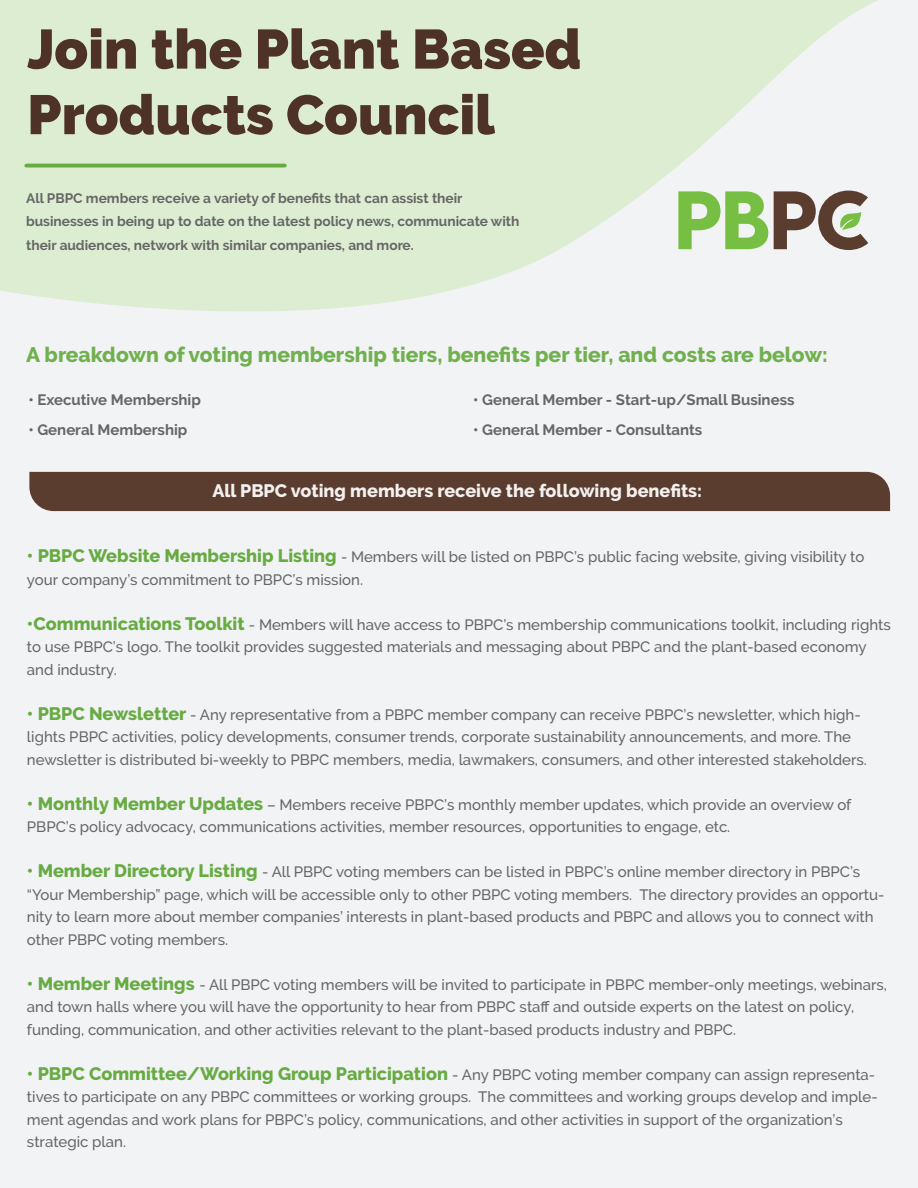
<style>
.page{position:relative;width:918px;height:1188px;background:#f2f3f4}
.page>*{position:absolute;margin:0;border:0;box-sizing:border-box;transform-origin:0 0}
.t1{font:900 55.35px/65.6px "Raleway";color:#4e3228}
.t2{font:800 21px "Raleway";color:#67ab43}
.t3{font:800 18px "Raleway";color:#fff}
.t4{font:500 15px/22.5px "Raleway";color:#666}
.t5{font:700 15px "Raleway";color:#666}
.t6{font:700 13.65px/23.2px "Raleway";color:#666}
.s1{font-weight:800;font-size:18px;color:#67ab43}
</style>
<div class="page">
<div style="left:29px;top:472px;width:861px;height:39px;background:#5b3d30"></div>
<svg style="left:0;top:0;width:878px;height:312px;fill:#dcedd2"></svg>
<svg style="left:26px;top:164px;width:259px;height:4px"></svg>
<svg style="left:678px;top:191px;width:90px;height:58px"></svg>
<svg style="left:774px;top:191px;width:94px;height:59px"></svg>
<h1 class="t1" style="left:27px;top:17px;width:556px">Join the Plant Based<br>Products Council</h1>
<p class="t6" style="left:26px;top:187px;width:495px">All PBPC members receive a variety of benefits that can assist their businesses in being up to date on the latest policy news, communicate with their audiences, network with similar companies, and more.</p>
<h2 class="t2" style="left:26px;top:342px;width:803px">A breakdown of voting membership tiers, benefits per tier, and costs are below:</h2>
<p class="t5" style="left:28px;top:391px;width:174px">• Executive Membership</p>
<p class="t5" style="left:28px;top:421px;width:161px">• General Membership</p>
<p class="t5" style="left:473px;top:391px;width:323px">• General Member - Start-up/Small Business</p>
<p class="t5" style="left:473px;top:421px;width:231px">• General Member - Consultants</p>
<p class="t3" style="left:212px;top:481px;width:491px">All PBPC voting members receive the following benefits:</p>
<p class="t4" style="left:27px;top:545px;width:839px"><span class="s1">• PBPC Website Membership Listing</span> - Members will be listed on PBPC’s public facing website, giving visibility to your company’s commitment to PBPC’s mission.</p>
<p class="t4" style="left:27px;top:613px;width:865px"><span class="s1">•Communications Toolkit</span> - Members will have access to PBPC’s membership communications toolkit, including rights to use PBPC’s logo. The toolkit provides suggested materials and messaging about PBPC and the plant-based economy and industry.</p>
<p class="t4" style="left:27px;top:703px;width:842px"><span class="s1">• PBPC Newsletter</span> - Any representative from a PBPC member company can receive PBPC’s newsletter, which high&shy;lights PBPC activities, policy developments, consumer trends, corporate sustainability announcements, and more. The newsletter is distributed bi-weekly to PBPC members, media, lawmakers, consumers, and other interested stakeholders.</p>
<p class="t4" style="left:27px;top:793px;width:826px"><span class="s1">• Monthly Member Updates</span> – Members receive PBPC’s monthly member updates, which provide an overview of<br>PBPC’s policy advocacy, communications activities, member resources, opportunities to engage, etc.</p>
<p class="t4" style="left:27px;top:860px;width:859px"><span class="s1">• Member Directory Listing</span> - All PBPC voting members can be listed in PBPC’s online member directory in PBPC’s “Your Membership” page, which will be accessible only to other PBPC voting members. The directory provides an opportu&shy;nity to learn more about member companies’ interests in plant-based products and PBPC and allows you to connect with other PBPC voting members.</p>
<p class="t4" style="left:27px;top:973px;width:862px"><span class="s1">• Member Meetings</span> - All PBPC voting members will be invited to participate in PBPC member-only meetings, webinars, and town halls where you will have the opportunity to hear from PBPC staff and outside experts on the latest on policy, funding, communication, and other activities relevant to the plant-based products industry and PBPC.</p>
<p class="t4" style="left:27px;top:1063px;width:852px"><span class="s1">• PBPC Committee/Working Group Participation</span> - Any PBPC voting member company can assign representa&shy;tives to participate on any PBPC committees or working groups. The committees and working groups develop and imple&shy;ment agendas and work plans for PBPC’s policy, communications, and other activities in support of the organization’s strategic plan.</p>
</div>
